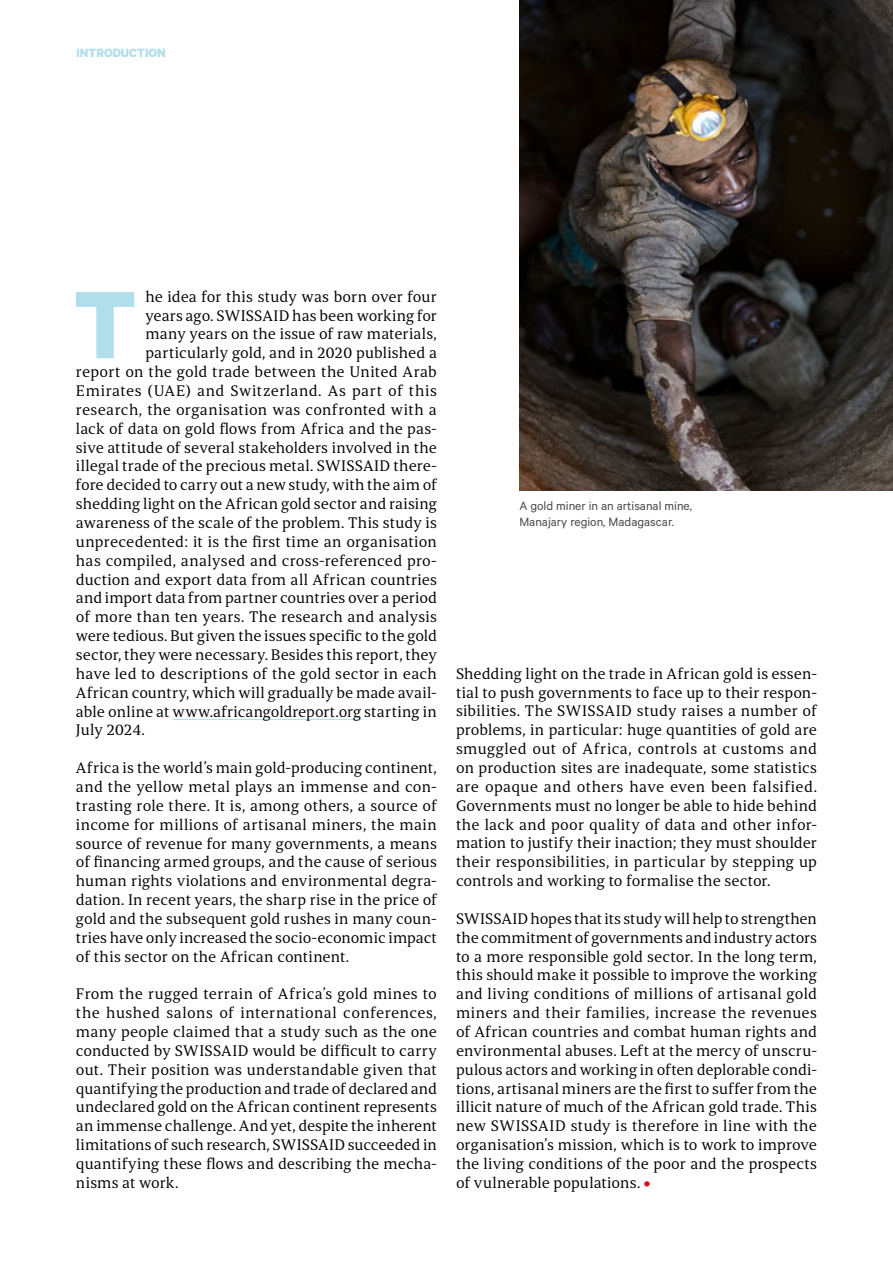
<style>
.page{position:relative;width:893px;height:1263px;background:#fff}
.page>*{position:absolute;margin:0;border:0;box-sizing:border-box;transform-origin:0 0}
.t1{font:700 107.85px "Calibre";color:#b0deeb}
.t2{font:15.75px/18.9px "Torrent";letter-spacing:.005em;color:#000;text-align:justify}
.t3{font:15.75px "Torrent";letter-spacing:.03em;color:#000}
.t4{font:13.5px/16.2px "Calibre";color:#494948}
.t5{font:700 13.5px "Calibre";color:#b0deeb}
.s1{font-family:"Calibre";font-weight:700;color:#e3000f}
</style>
<div class="page">
<hr style="left:173px;top:719px;width:188px;height:1px;background:#b0deeb">
<img style="left:519px;top:0;width:374px;height:490px">
<p class="t5" style="left:77px;top:44px;width:13px">INTRODUCTION</p>
<h1 class="t1" style="left:74px;top:259px;width:64px">T</h1>
<p class="t2" style="left:145px;top:287px;width:293px">he idea for this study was born over four</p>
<p class="t2" style="left:145px;top:306px;width:293px">years ago. SWISSAID has been working for</p>
<p class="t2" style="left:145px;top:325px;width:293px">many years on the issue of raw materials,</p>
<p class="t2" style="left:145px;top:343px;width:293px">particularly gold, and in 2020 published a</p>
<p class="t2" style="left:76px;top:362px;width:362px">report on the gold trade between the United Arab</p>
<p class="t3" style="left:76px;top:381px;width:362px">Emirates (UAE) and Switzerland. As part of this</p>
<p class="t2" style="left:76px;top:400px;width:362px">research, the organisation was confronted with a</p>
<p class="t2" style="left:76px;top:419px;width:362px">lack of data on gold flows from Africa and the pas-</p>
<p class="t2" style="left:76px;top:438px;width:362px">sive attitude of several stakeholders involved in the</p>
<p class="t2" style="left:76px;top:457px;width:362px">illegal trade of the precious metal. SWISSAID there-</p>
<p class="t2" style="left:76px;top:475px;width:362px">fore decided to carry out a new study, with the aim of</p>
<p class="t2" style="left:76px;top:494px;width:362px">shedding light on the African gold sector and raising</p>
<p class="t2" style="left:76px;top:513px;width:362px">awareness of the scale of the problem. This study is</p>
<p class="t2" style="left:76px;top:532px;width:363px">unprecedented: it is the first time an organisation</p>
<p class="t2" style="left:76px;top:551px;width:362px">has compiled, analysed and cross-referenced pro-</p>
<p class="t2" style="left:76px;top:570px;width:362px">duction and export data from all African countries</p>
<p class="t2" style="left:76px;top:589px;width:362px">and import data from partner countries over a period</p>
<p class="t2" style="left:76px;top:607px;width:363px">of more than ten years. The research and analysis</p>
<p class="t2" style="left:76px;top:626px;width:362px">were tedious. But given the issues specific to the gold</p>
<p class="t2" style="left:76px;top:645px;width:362px">sector, they were necessary. Besides this report, they</p>
<p class="t2" style="left:76px;top:664px;width:362px">have led to descriptions of the gold sector in each</p>
<p class="t2" style="left:76px;top:683px;width:362px">African country, which will gradually be made avail-</p>
<p class="t2" style="left:76px;top:702px;width:362px">able online at www.africangoldreport.org starting in</p>
<p class="t2" style="left:76px;top:720px;width:70px">July 2024.</p>
<p class="t2" style="left:76px;top:758px;width:362px">Africa is the world’s main gold-producing continent, and the yellow metal plays an immense and con&shy;trasting role there. It is, among others, a source of income for millions of artisanal miners, the main source of revenue for many governments, a means of financing armed groups, and the cause of serious human rights violations and environmental degra&shy;dation. In recent years, the sharp rise in the price of gold and the subsequent gold rushes in many coun&shy;tries have only increased the socio-economic impact of this sector on the African continent.</p>
<p class="t2" style="left:76px;top:984px;width:363px">From the rugged terrain of Africa’s gold mines to the hushed salons of international conferences, many people claimed that a study such as the one conducted by SWISSAID would be difficult to carry out. Their position was understandable given that quantifying the production and trade of declared and undeclared gold on the African continent represents an immense challenge. And yet, despite the inherent limitations of such research, SWISSAID succeeded in quantifying these flows and describing the mecha&shy;nisms at work.</p>
<p class="t4" style="left:519px;top:497px;width:174px">A gold miner in an artisanal mine,<br>Manajary region, Madagascar.</p>
<p class="t2" style="left:456px;top:664px;width:363px">Shedding light on the trade in African gold is essen&shy;tial to push governments to face up to their respon&shy;sibilities. The SWISSAID study raises a number of problems, in particular: huge quantities of gold are smuggled out of Africa, controls at customs and on production sites are inadequate, some statistics are opaque and others have even been falsified.<br>Governments must no longer be able to hide behind the lack and poor quality of data and other infor&shy;mation to justify their inaction; they must shoulder their responsibilities, in particular by stepping up controls and working to formalise the sector.</p>
<p class="t2" style="left:456px;top:909px;width:363px">SWISSAID hopes that its study will help to strengthen the commitment of governments and industry actors to a more responsible gold sector. In the long term, this should make it possible to improve the working and living conditions of millions of artisanal gold miners and their families, increase the revenues of African countries and combat human rights and environmental abuses. Left at the mercy of unscru&shy;pulous actors and working in often deplorable condi&shy;tions, artisanal miners are the first to suffer from the illicit nature of much of the African gold trade. This new SWISSAID study is therefore in line with the organisation’s mission, which is to work to improve the living conditions of the poor and the prospects of vulnerable populations. <span class="s1">•</span></p>
</div>
